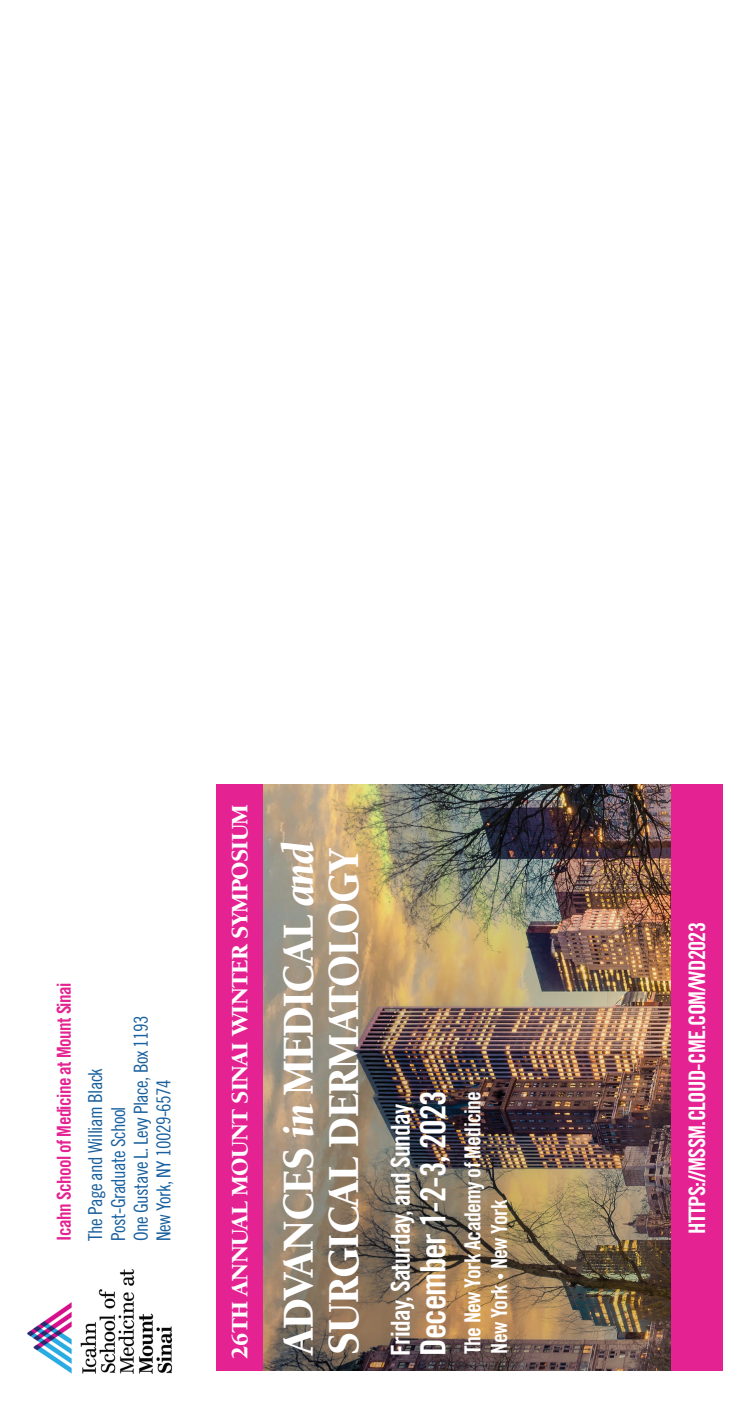
<style>
.page{position:relative;width:756px;height:1418px;background:#fff}
.page>*{position:absolute;margin:0;border:0;box-sizing:border-box;transform-origin:0 0}
.t1{font:900 45.5px/45.5px "Berkeley Std";letter-spacing:-.03em;color:#fff;scale:.92 1}
.t2{font:35px "Trade Gothic LT Std Bd Cn 20";letter-spacing:-.03em;color:#fff}
.t3{font:26.07px "Trade Gothic LT Std Bd Cn 20";letter-spacing:-.03em;color:#fff}
.t4{font:900 24.15px "Berkeley Std";letter-spacing:-.03em;color:#fff}
.t5{font:22.75px "Trade Gothic LT Std Bd Cn 20";letter-spacing:-.03em;color:#fff}
.t6{font:22.22px "Trade Gothic LT Std Bd Cn 20";letter-spacing:-.03em;color:#fff}
.t7{font:19.25px "Trade Gothic LT Std Cn 18";letter-spacing:-.03em;color:#175f9d}
.t8{font:19.25px "Trade Gothic LT Std Bd Cn 20";letter-spacing:-.03em;color:#e52292}
.s1{font-style:italic}
.s2{font-size:14.17px}
</style>
<div class="page">
<div style="left:216px;top:782px;width:507px;height:588px;background:#e52292"></div>
<img style="left:263px;top:784px;width:407px;height:586px">
<img style="left:27px;top:1269px;width:146px;height:105px">
<div style="left:205px;top:701px;width:518px;height:83px;background:#fff"></div>
<p class="t8" style="left:52px;top:1240px;width:260px;rotate:-90deg">Icahn School of Medicine at Mount Sinai</p>
<p class="t7" style="left:84px;top:1240px;width:174px;rotate:-90deg">The Page and William Black</p>
<p class="t7" style="left:107px;top:1240px;width:136px;rotate:-90deg">Post-Graduate School</p>
<p class="t7" style="left:129px;top:1240px;width:227px;rotate:-90deg">One Gustave L. Levy Place, Box 1193</p>
<p class="t7" style="left:152px;top:1240px;width:163px;rotate:-90deg">New York, NY 10029-6574</p>
<p class="t4" style="left:227px;top:1358px;width:556px;rotate:-90deg">26TH ANNUAL MOUNT SINAI WINTER SYMPOSIUM</p>
<p class="t1" style="left:277px;top:1355px;width:559px;rotate:-90deg">ADVANCES <span class="s1">in</span> MEDICAL <span class="s1">and<br></span>SURGICAL DERMATOLOGY</p>
<p class="t3" style="left:385px;top:1355px;width:253px;rotate:-90deg">Friday, Saturday, and Sunday</p>
<p class="t2" style="left:412px;top:1355px;width:267px;rotate:-90deg">December 1-2-3, 2023</p>
<p class="t6" style="left:459px;top:1353px;width:265px;rotate:-90deg">The New York Academy of Medicine</p>
<p class="t6" style="left:486px;top:1353px;width:156px;rotate:-90deg">New York <span class="s2">•</span> New York</p>
<p class="t5" style="left:683px;top:1234px;width:313px;rotate:-90deg">HTTPS://MSSM.CLOUD-CME.COM/WD2023</p>
</div>
